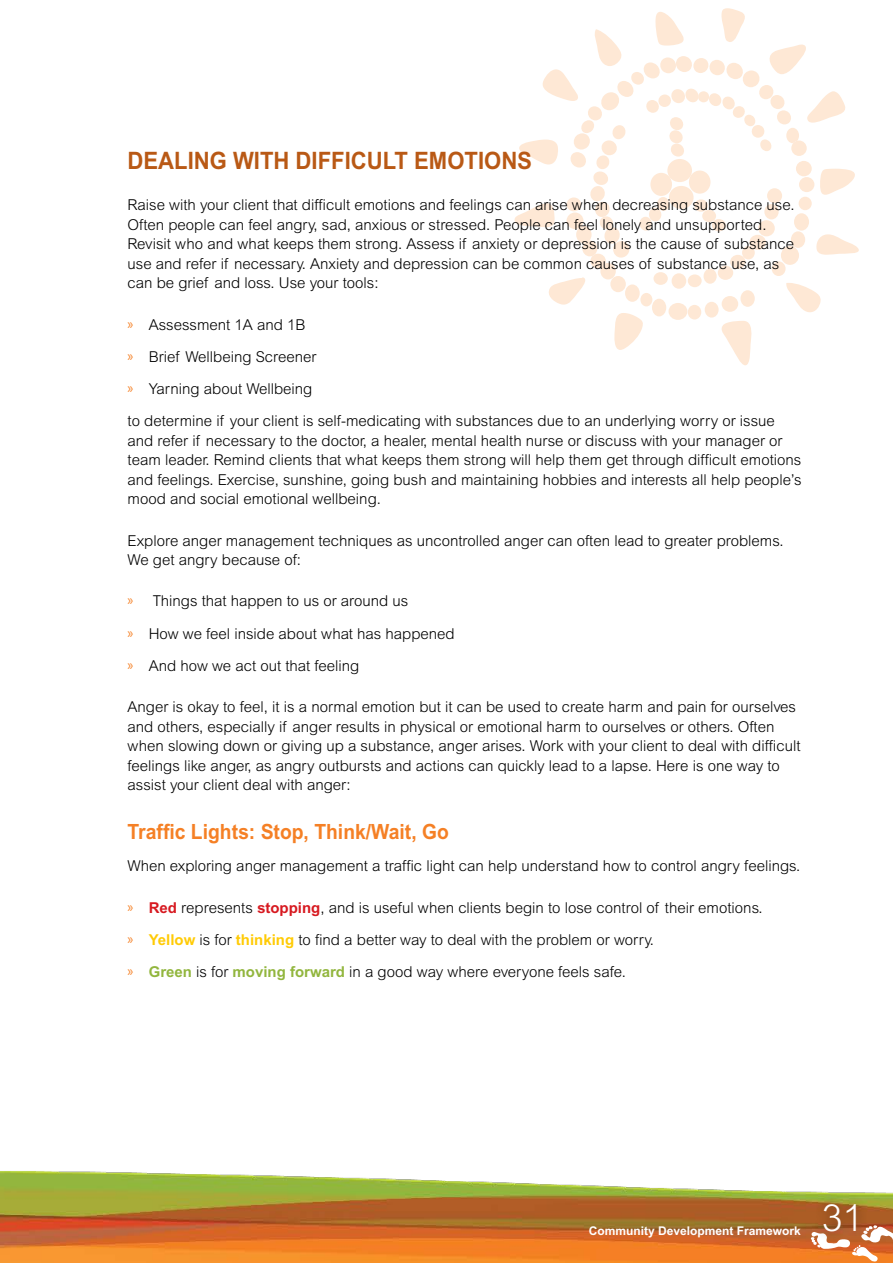
<style>
.page{position:relative;width:893px;height:1263px;background:#fff}
.page>*{position:absolute;margin:0;border:0;box-sizing:border-box;transform-origin:0 0}
.t1{font:300 37.5px "Arial MT Std";color:#fff}
.t2{font:700 24px "Arial MT Std";color:#b95915;scale:.92 1}
.t3{font:700 21px "Arial MT Std";color:#f58025;scale:.92 1}
.t4{font:300 15px/19.5px "Arial MT Std";color:#000}
.t5{font:700 12px "Arial MT Std";color:#fff}
.s1{font-family:"Myriad Pro";font-weight:400;color:#f58025}
.s2{font-weight:700;color:#d71920}
.s3{font-weight:700;color:#ffcb05}
.s4{font-weight:700;color:#92b63e}
</style>
<div class="page">
<img style="left:0;top:1171px;width:893px;height:92px">
<svg style="left:810px;top:1224px;width:83px;height:38px"></svg>
<div style="left:813px;top:1193px;width:54px;height:50px;background:#000;opacity:.45"></div>
<svg style="left:514px;top:8px;width:345px;height:357px"></svg>
<h2 class="t2" style="left:128px;top:146px;width:441px">DEALING WITH DIFFICULT EMOTIONS</h2>
<p class="t4" style="left:128px;top:195px;width:668px">Raise with your client that difficult emotions and feelings can arise when decreasing substance use.<br>Often people can feel angry, sad, anxious or stressed. People can feel lonely and unsupported.<br>Revisit who and what keeps them strong. Assess if anxiety or depression is the cause of substance use and refer if necessary. Anxiety and depression can be common causes of substance use, as can be grief and loss. Use your tools:</p>
<p class="t4" style="left:128px;top:308px;width:649px;line-height:32.2px"><span class="s1">»</span> Assessment 1A and 1B<br><span class="s1">»</span> Brief Wellbeing Screener<br><span class="s1">»</span> Yarning about Wellbeing<br>to determine if your client is self-medicating with substances due to an underlying worry or issue</p>
<p class="t4" style="left:128px;top:431px;width:676px">and refer if necessary to the doctor, a healer, mental health nurse or discuss with your manager or team leader. Remind clients that what keeps them strong will help them get through difficult emotions and feelings. Exercise, sunshine, going bush and maintaining hobbies and interests all help people’s mood and social emotional wellbeing.</p>
<p class="t4" style="left:128px;top:530px;width:657px">Explore anger management techniques as uncontrolled anger can often lead to greater problems.<br>We get angry because of:</p>
<p class="t4" style="left:128px;top:585px;width:329px;line-height:32.2px"><span class="s1">»</span> Things that happen to us or around us<br><span class="s1">»</span> How we feel inside about what has happened <span class="s1">»</span> And how we act out that feeling</p>
<p class="t4" style="left:128px;top:697px;width:674px">Anger is okay to feel, it is a normal emotion but it can be used to create harm and pain for ourselves and others, especially if anger results in physical or emotional harm to ourselves or others. Often when slowing down or giving up a substance, anger arises. Work with your client to deal with difficult feelings like anger, as angry outbursts and actions can quickly lead to a lapse. Here is one way to assist your client deal with anger:</p>
<h3 class="t3" style="left:128px;top:819px;width:351px">Traffic Lights: Stop, Think/Wait, Go</h3>
<p class="t4" style="left:128px;top:856px;width:674px">When exploring anger management a traffic light can help understand how to control angry feelings.</p>
<p class="t4" style="left:128px;top:891px;width:637px;line-height:32.2px"><span class="s1">»</span> <span class="s2">Red</span> represents <span class="s2">stopping</span>, and is useful when clients begin to lose control of their emotions. <span class="s1">»</span> <span class="s3">Yellow</span> is for <span class="s3">thinking</span> to find a better way to deal with the problem or worry.<br><span class="s1">»</span> <span class="s4">Green</span> is for <span class="s4">moving forward</span> in a good way where everyone feels safe.</p>
<p class="t5" style="left:589px;top:1224px;width:214px">Community Development Framework</p>
<h1 class="t1" style="left:822px;top:1196px;width:43px">31</h1>
</div>
